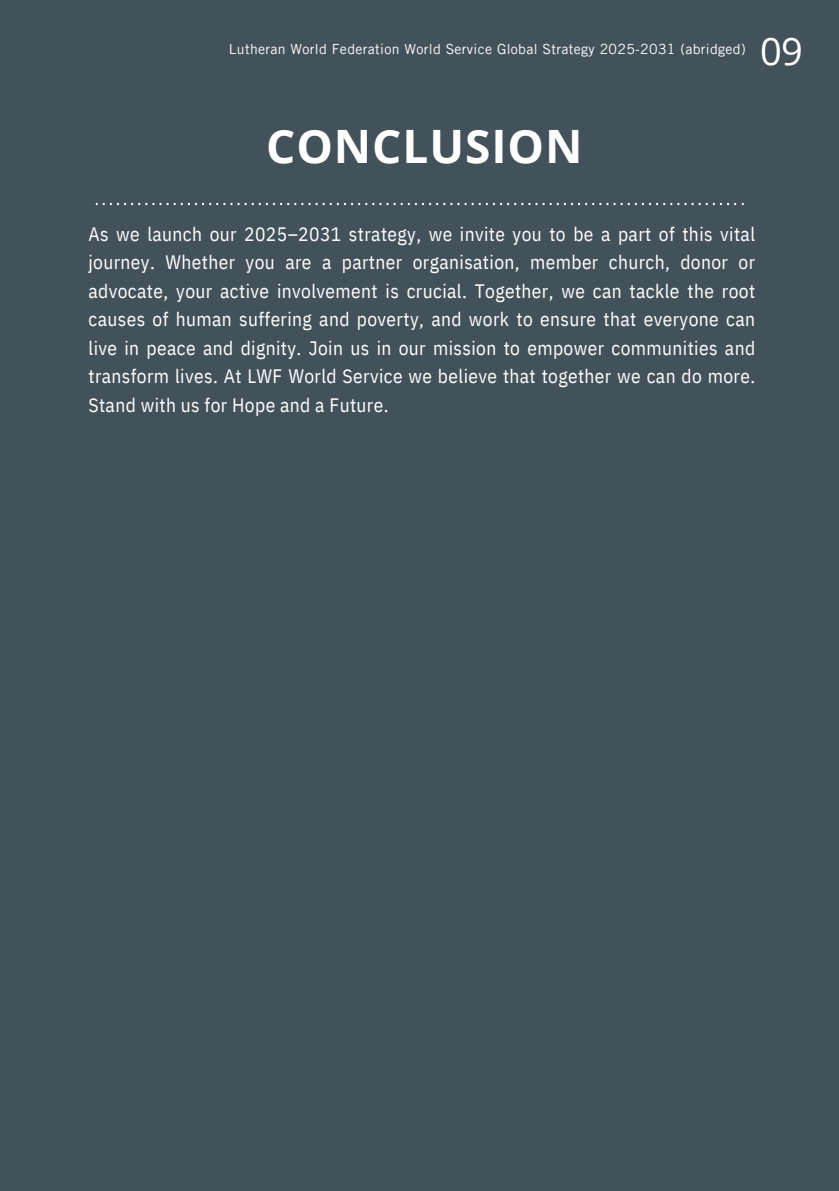
<style>
.page{position:relative;width:839px;height:1191px;background:#fff}
.page>*{position:absolute;margin:0;border:0;box-sizing:border-box;transform-origin:0 0}
.t1{font:700 46px "Open Sans";letter-spacing:.02em;color:#fff}
.t2{font:38px "Open Sans";color:#fff}
.t3{font:19.4px/28.4px "IBM Plex Sans Cond";letter-spacing:.02em;color:#fff;text-align:justify}
.t4{font:14px "Trade Gothic LT Pro";letter-spacing:.025em;color:#fff}
</style>
<div class="page">
<div style="left:0;top:0;width:838px;height:1191px;background:#43515a"></div>
<svg style="left:96px;top:203px;width:648px;height:2px"></svg>
<h1 class="t4" style="left:229px;top:44px;width:518px">Lutheran World Federation World Service Global Strategy 2025-2031 (abridged)</h1>
<h2 class="t2" style="left:760px;top:24px;width:44px">09</h2>
<p class="t1" style="left:266px;top:114px;width:318px">CONCLUSION</p>
<p class="t3" style="left:88px;top:219px;width:668px">As we launch our 2025–2031 strategy, we invite you to be a part of this vital journey. Whether you are a partner organisation, member church, donor or advocate, your active involvement is crucial. Together, we can tackle the root causes of human suffering and poverty, and work to ensure that everyone can live in peace and dignity. Join us in our mission to empower communities and transform lives. At LWF World Service we believe that together we can do more.<br>Stand with us for Hope and a Future.</p>
</div>
